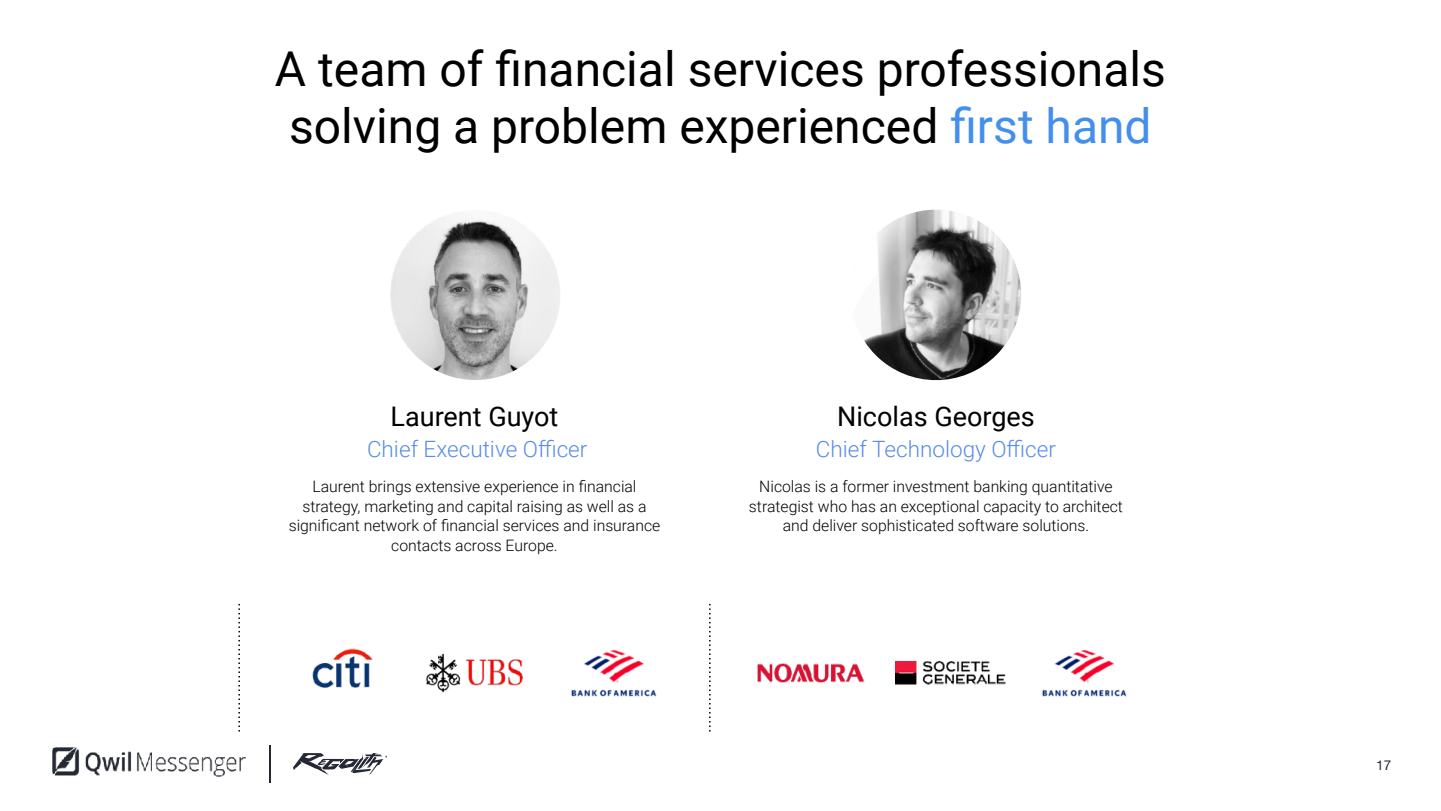
<style>
.page{position:relative;width:1441px;height:811px;background:#fff}
.page>*{position:absolute;margin:0;border:0;box-sizing:border-box;transform-origin:0 0}
.t1{font:48px/56.2px "Roboto";color:#000}
.t2{font:27px "Roboto";color:#000}
.t3{font:300 22.5px "Roboto";color:#588de6}
.t4{font:300 15.75px/19.8px "Roboto";color:#000;text-align:center}
.t5{font:13.5px "Helvetica Neue";color:#252831}
.s1{color:#448fed}
</style>
<div class="page">
<img style="left:52px;top:747px;width:193px;height:29px">
<img style="left:864px;top:209px;width:157px;height:171px">
<img style="left:390px;top:211px;width:170px;height:169px">
<img style="left:312px;top:648px;width:61px;height:40px">
<img style="left:426px;top:653px;width:97px;height:40px">
<img style="left:571px;top:649px;width:86px;height:48px">
<img style="left:895px;top:661px;width:110px;height:22px">
<img style="left:757px;top:663px;width:107px;height:19px">
<img style="left:1042px;top:649px;width:85px;height:48px">
<svg style="left:709px;top:603px;width:1px;height:128px"></svg>
<svg style="left:238px;top:603px;width:2px;height:128px"></svg>
<hr style="left:269px;top:744px;width:1px;height:38px;background:#232833">
<svg style="left:293px;top:753px;width:94px;height:21px"></svg>
<h1 class="t1" style="left:275px;top:46px;width:892px">A team of financial services professionals solving a problem experienced <span class="s1">first hand</span></h1>
<h2 class="t2" style="left:390px;top:406px;width:169px">Laurent Guyot</h2>
<h3 class="t3" style="left:367px;top:440px;width:222px">Chief Executive Officer</h3>
<p class="t4" style="left:289px;top:477px;width:373px">Laurent brings extensive experience in financial strategy, marketing and capital raising as well as a significant network of financial services and insurance contacts across Europe.</p>
<h2 class="t2" style="left:837px;top:406px;width:199px">Nicolas Georges</h2>
<h3 class="t3" style="left:815px;top:440px;width:241px">Chief Technology Officer</h3>
<p class="t4" style="left:749px;top:477px;width:375px">Nicolas is a former investment banking quantitative strategist who has an exceptional capacity to architect and deliver sophisticated software solutions.</p>
<p class="t5" style="left:1375px;top:756px;width:17px">17</p>
</div>
